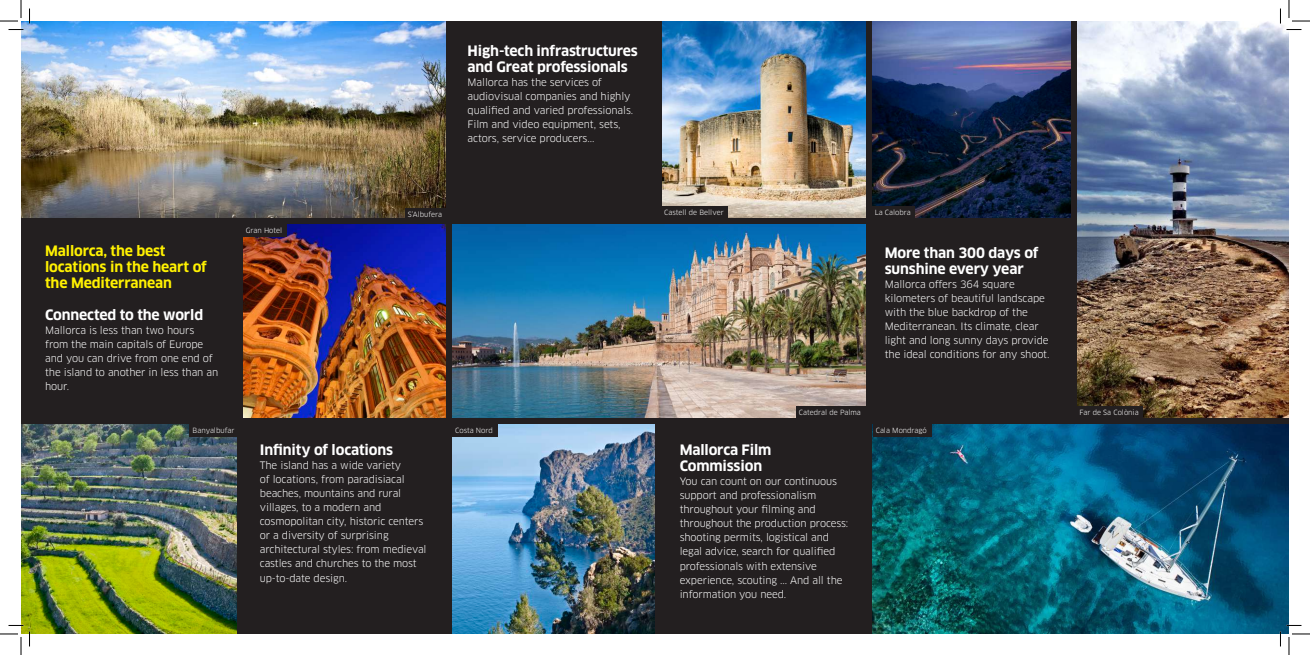
<style>
.page{position:relative;width:1310px;height:655px;background:#fff}
.page>*{position:absolute;margin:0;border:0;box-sizing:border-box;transform-origin:0 0}
.t1{font:700 14px/16px "Clan Pro";letter-spacing:-.01em;color:#fff}
.t2{font:700 14px/16px "Clan Pro";letter-spacing:-.01em;color:#fff101}
.t3{font:10px/14px "Clan Pro";letter-spacing:-.01em;color:#fff}
.t4{font:7px "Clan Pro";color:#fff}
</style>
<div class="page">
<div style="left:21px;top:220px;width:219px;height:200px;background:#231f20"></div>
<div style="left:659px;top:420px;width:210px;height:213px;background:#231f20"></div>
<div style="left:239px;top:420px;width:211px;height:213px;background:#231f20"></div>
<div style="left:449px;top:21px;width:210px;height:199px;background:#231f20"></div>
<div style="left:866px;top:221px;width:210px;height:200px;background:#231f20"></div>
<img style="left:21px;top:21px;width:425px;height:197px">
<img style="left:452px;top:224px;width:414px;height:194px">
<img style="left:872px;top:423px;width:416px;height:210px">
<img style="left:21px;top:423px;width:216px;height:210px">
<img style="left:661px;top:21px;width:205px;height:197px">
<img style="left:452px;top:423px;width:203px;height:210px">
<img style="left:872px;top:21px;width:199px;height:197px">
<img style="left:242px;top:224px;width:204px;height:194px">
<img style="left:1076px;top:21px;width:212px;height:397px">
<div style="left:661px;top:206px;width:66px;height:12px;background:#231f20"></div>
<div style="left:1076px;top:406px;width:66px;height:12px;background:#231f20"></div>
<div style="left:405px;top:208px;width:42px;height:12px;background:#231f20"></div>
<div style="left:243px;top:224px;width:44px;height:12px;background:#231f20"></div>
<div style="left:452px;top:423px;width:46px;height:13px;background:#231f20"></div>
<div style="left:190px;top:423px;width:47px;height:13px;background:#231f20"></div>
<div style="left:872px;top:423px;width:59px;height:13px;background:#231f20"></div>
<div style="left:871px;top:206px;width:43px;height:12px;background:#231f20"></div>
<div style="left:795px;top:406px;width:71px;height:12px;background:#231f20"></div>
<div style="left:446px;top:218px;width:6px;height:227px;background:#231f20"></div>
<div style="left:659px;top:218px;width:417px;height:6px;background:#231f20"></div>
<div style="left:21px;top:218px;width:639px;height:6px;background:#231f20"></div>
<div style="left:21px;top:418px;width:639px;height:5px;background:#231f20"></div>
<div style="left:659px;top:418px;width:629px;height:5px;background:#231f20"></div>
<div style="left:1071px;top:21px;width:5px;height:402px;background:#231f20"></div>
<div style="left:655px;top:418px;width:6px;height:215px;background:#231f20"></div>
<div style="left:866px;top:21px;width:6px;height:612px;background:#231f20"></div>
<div style="left:237px;top:220px;width:5px;height:413px;background:#231f20"></div>
<div style="left:446px;top:418px;width:6px;height:215px;background:#231f20"></div>
<div style="left:446px;top:21px;width:6px;height:200px;background:#231f20"></div>
<div style="left:656px;top:21px;width:5px;height:200px;background:#231f20"></div>
<svg style="left:1286px;top:29px;width:15px;height:1px"></svg>
<svg style="left:1286px;top:624px;width:15px;height:2px"></svg>
<svg style="left:0;top:0;width:30px;height:30px"></svg>
<svg style="left:0;top:624px;width:30px;height:30px"></svg>
<svg style="left:1287px;top:0;width:22px;height:22px"></svg>
<svg style="left:1287px;top:633px;width:22px;height:21px"></svg>
<h1 class="t2" style="left:45px;top:243px;width:163px">Mallorca, the best locations in the heart of the Mediterranean</h1>
<h1 class="t1" style="left:45px;top:307px;width:160px">Connected to the world</h1>
<p class="t3" style="left:45px;top:323px;width:174px">Mallorca is less than two hours from the main capitals of Europe and you can drive from one end of the island to another in less than an hour.</p>
<p class="t4" style="left:246px;top:226px;width:38px">Gran Hotel</p>
<h1 class="t1" style="left:467px;top:43px;width:172px">High-tech infrastructures and Great professionals</h1>
<p class="t3" style="left:467px;top:76px;width:167px">Mallorca has the services of audiovisual companies and highly qualified and varied professionals.<br>Film and video equipment, sets, actors, service producers...</p>
<p class="t4" style="left:407px;top:210px;width:36px">S’Albufera</p>
<p class="t4" style="left:664px;top:208px;width:61px">Castell de Bellver</p>
<p class="t4" style="left:874px;top:208px;width:38px">La Calobra</p>
<h1 class="t1" style="left:884px;top:244px;width:155px">More than 300 days of sunshine every year</h1>
<p class="t3" style="left:884px;top:277px;width:166px">Mallorca offers 364 square kilometers of beautiful landscape with the blue backdrop of the<br>Mediterranean. Its climate, clear light and long sunny days provide the ideal conditions for any shoot.</p>
<p class="t4" style="left:798px;top:408px;width:63px">Catedral de Palma</p>
<p class="t4" style="left:192px;top:426px;width:43px">Banyalbufar</p>
<p class="t4" style="left:455px;top:426px;width:39px">Costa Nord</p>
<p class="t4" style="left:875px;top:426px;width:52px">Cala Mondragó</p>
<h1 class="t1" style="left:260px;top:442px;width:135px">Infinity of locations</h1>
<p class="t3" style="left:260px;top:458px;width:168px">The island has a wide variety<br>of locations, from paradisiacal beaches, mountains and rural villages, to a modern and cosmopolitan city, historic centers or a diversity of surprising architectural styles: from medieval castles and churches to the most up-to-date design.</p>
<h1 class="t1" style="left:679px;top:442px;width:93px">Mallorca Film<br>Commission</h1>
<p class="t3" style="left:679px;top:474px;width:170px">You can count on our continuous support and professionalism throughout your filming and throughout the production process: shooting permits, logistical and legal advice, search for qualified professionals with extensive experience, scouting ... And all the information you need.</p>
<p class="t4" style="left:1079px;top:408px;width:61px">Far de Sa Colònia</p>
</div>
